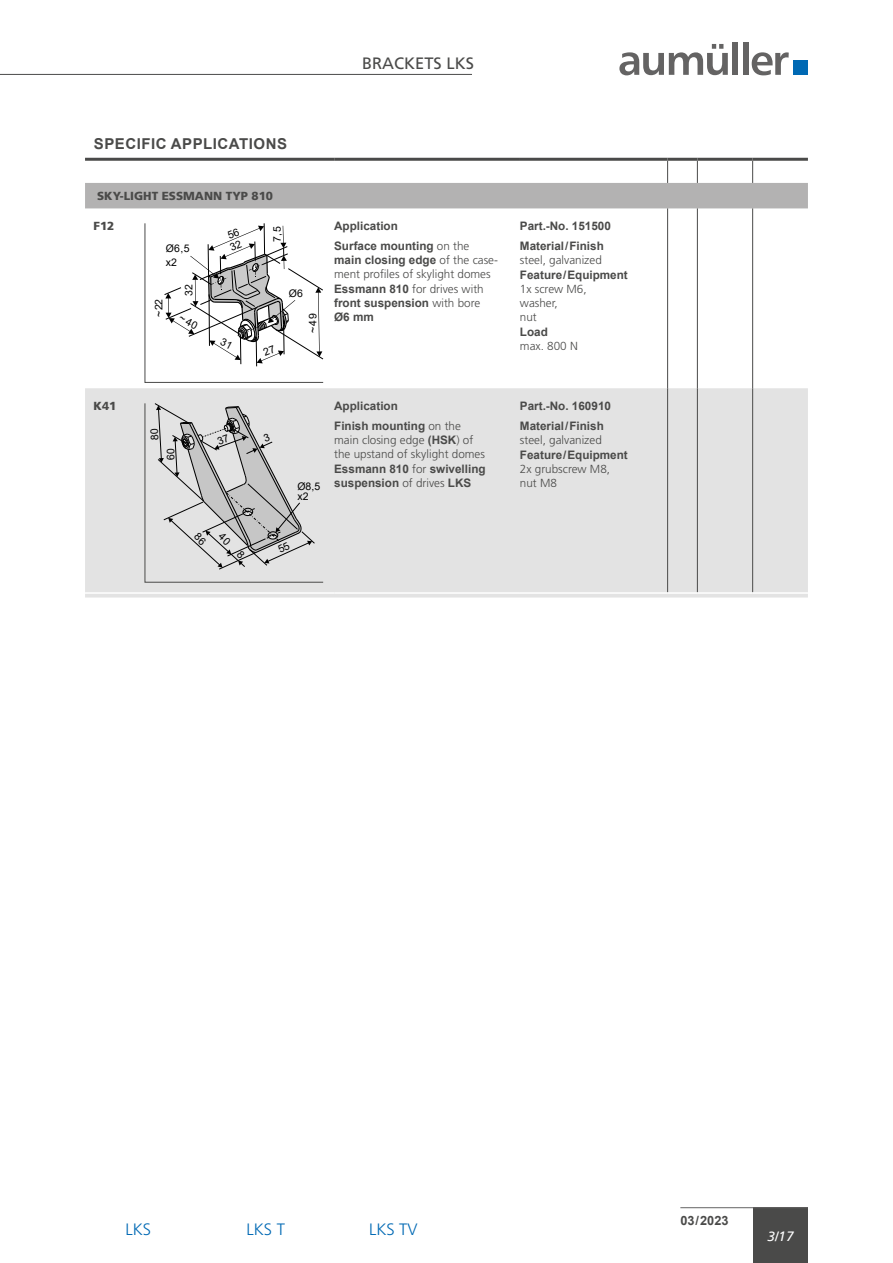
<style>
.page{position:relative;width:893px;height:1263px;background:#fff}
.page>*{position:absolute;margin:0;border:0;box-sizing:border-box;transform-origin:0 0}
.t1{font:300 16.5px "Frutiger LT Std";color:#0069b4}
.t2{font:16.5px "Frutiger LT Std";color:#4a4a49}
.t3{font:700 15px "Arial";letter-spacing:.035em;color:#4a4a49}
.t4{font:italic 13.5px "Frutiger LT";color:#fff}
.t5{font:700 12.75px "Arial";color:#4a4a49}
.t6{font:700 11.7px/20.2px "Arial";color:#4a4a49}
.t7{font:300 11.7px/14.2px "Frutiger LT Std";color:#4a4a49}
.t8{font:900 11.7px "Frutiger LT Std";color:#4a4a49}
.t9{font:10.5px/13.4px "Arial";color:#000}
.s1{font-family:"Frutiger LT Std";font-weight:300}
.s2{font-family:"Arial";font-weight:700}
</style>
<div class="page">
<hr style="left:0;top:74px;width:472px;height:1px;background:#4a4a49">
<svg style="left:619px;top:44px;width:109px;height:31px"></svg>
<div style="left:733px;top:43px;width:5px;height:32px;background:#646363"></div>
<div style="left:743px;top:43px;width:5px;height:32px;background:#646363"></div>
<svg style="left:752px;top:52px;width:37px;height:23px"></svg>
<div style="left:793px;top:60px;width:15px;height:15px;background:#0069b4"></div>
<div style="left:753px;top:1208px;width:55px;height:55px;background:#4a4a49"></div>
<hr style="left:680px;top:1207px;width:128px;height:1px;background:#646363">
<svg style="left:85px;top:208px;width:723px;height:180px"></svg>
<div style="left:85px;top:388px;width:723px;height:209px;background:#e3e3e3"></div>
<svg style="left:85px;top:161px;width:723px;height:47px"></svg>
<hr style="left:667px;top:208px;width:1px;height:180px;background:#4a4a49">
<hr style="left:697px;top:208px;width:1px;height:180px;background:#4a4a49">
<hr style="left:752px;top:208px;width:1px;height:180px;background:#4a4a49">
<hr style="left:667px;top:388px;width:1px;height:204px;background:#4a4a49">
<hr style="left:697px;top:388px;width:1px;height:204px;background:#4a4a49">
<hr style="left:752px;top:388px;width:1px;height:204px;background:#4a4a49">
<hr style="left:85px;top:158px;width:59px;height:3px;background:#4a4a49">
<hr style="left:144px;top:158px;width:190px;height:3px;background:#4a4a49">
<hr style="left:334px;top:158px;width:186px;height:3px;background:#4a4a49">
<hr style="left:520px;top:158px;width:148px;height:3px;background:#4a4a49">
<hr style="left:668px;top:158px;width:29px;height:3px;background:#4a4a49">
<hr style="left:697px;top:158px;width:56px;height:3px;background:#4a4a49">
<hr style="left:753px;top:158px;width:55px;height:3px;background:#4a4a49">
<hr style="left:85px;top:592px;width:59px;height:2px;background:#fff">
<hr style="left:144px;top:592px;width:190px;height:2px;background:#fff">
<hr style="left:334px;top:592px;width:186px;height:2px;background:#fff">
<hr style="left:520px;top:592px;width:148px;height:2px;background:#fff">
<hr style="left:668px;top:592px;width:29px;height:2px;background:#fff">
<hr style="left:697px;top:592px;width:56px;height:2px;background:#fff">
<hr style="left:753px;top:592px;width:55px;height:2px;background:#fff">
<svg style="left:144px;top:223px;width:180px;height:160px"></svg>
<svg style="left:144px;top:403px;width:180px;height:180px"></svg>
<h1 class="t2" style="left:362px;top:53px;width:113px">BRACKETS LKS</h1>
<p class="t3" style="left:94px;top:133px;width:195px">SPECIFIC APPLICATIONS</p>
<p class="t8" style="left:97px;top:189px;width:177px">SKY-LIGHT ESSMANN TYP 810</p>
<p class="t8" style="left:94px;top:219px;width:22px">F12</p>
<p class="t6" style="left:334px;top:216px;width:137px">Application<br>Surface mounting <span class="s1">on the</span></p>
<p class="t6" style="left:334px;top:250px;width:165px">main closing edge <span class="s1">of the case-</span></p>
<p class="t7" style="left:334px;top:267px;width:158px">ment profiles of skylight domes<br><span class="s2">Essmann 810</span> for drives with</p>
<p class="t6" style="left:334px;top:296px;width:148px;line-height:14.2px">front suspension <span class="s1">with bore<br></span>Ø6 mm</p>
<p class="t9" style="left:270px;top:242px;width:17px;rotate:-90deg">7,5</p>
<p class="t9" style="left:166px;top:242px;width:25px">Ø6,5 x2</p>
<p class="t9" style="left:182px;top:296px;width:13px;rotate:-90deg">32</p>
<p class="t9" style="left:289px;top:286px;width:16px">Ø6</p>
<p class="t9" style="left:152px;top:317px;width:20px;rotate:-90deg">~22</p>
<p class="t9" style="left:306px;top:333px;width:21px;rotate:-90deg">~49</p>
<p class="t8" style="left:94px;top:399px;width:24px">K41</p>
<p class="t6" style="left:334px;top:395px;width:128px">Application<br>Finish mounting <span class="s1">on the</span></p>
<p class="t7" style="left:334px;top:433px;width:152px">main closing edge <span class="s2">(HSK</span>) of the upstand of skylight domes</p>
<p class="t6" style="left:334px;top:461px;width:153px;line-height:14.2px">Essmann 810 <span class="s1">for</span> swivelling suspension <span class="s1">of drives</span> LKS</p>
<p class="t9" style="left:297px;top:482px;width:24px;line-height:9.3px">Ø8,5 x2</p>
<p class="t6" style="left:520px;top:216px;width:93px">Part.-No. 151500<br>Material / Finish</p>
<p class="t7" style="left:520px;top:253px;width:83px">steel, galvanized</p>
<p class="t6" style="left:520px;top:265px;width:109px">Feature / Equipment</p>
<p class="t7" style="left:520px;top:282px;width:68px">1x screw M6, washer,<br>nut</p>
<p class="t6" style="left:520px;top:322px;width:29px">Load</p>
<p class="t7" style="left:520px;top:339px;width:59px">max. 800 N</p>
<p class="t6" style="left:520px;top:396px;width:93px">Part.-No. 160910<br>Material / Finish</p>
<p class="t7" style="left:520px;top:433px;width:83px">steel, galvanized</p>
<p class="t6" style="left:520px;top:444px;width:109px">Feature / Equipment</p>
<p class="t7" style="left:520px;top:462px;width:92px">2x grubscrew M8, nut M8</p>
<h1 class="t1" style="left:125px;top:1220px;width:27px">LKS</h1>
<h1 class="t1" style="left:247px;top:1220px;width:40px">LKS T</h1>
<h1 class="t1" style="left:369px;top:1220px;width:50px">LKS TV</h1>
<p class="t5" style="left:680px;top:1211px;width:50px">03 / 2023</p>
<p class="t4" style="left:767px;top:1229px;width:28px">3/17</p>
</div>
